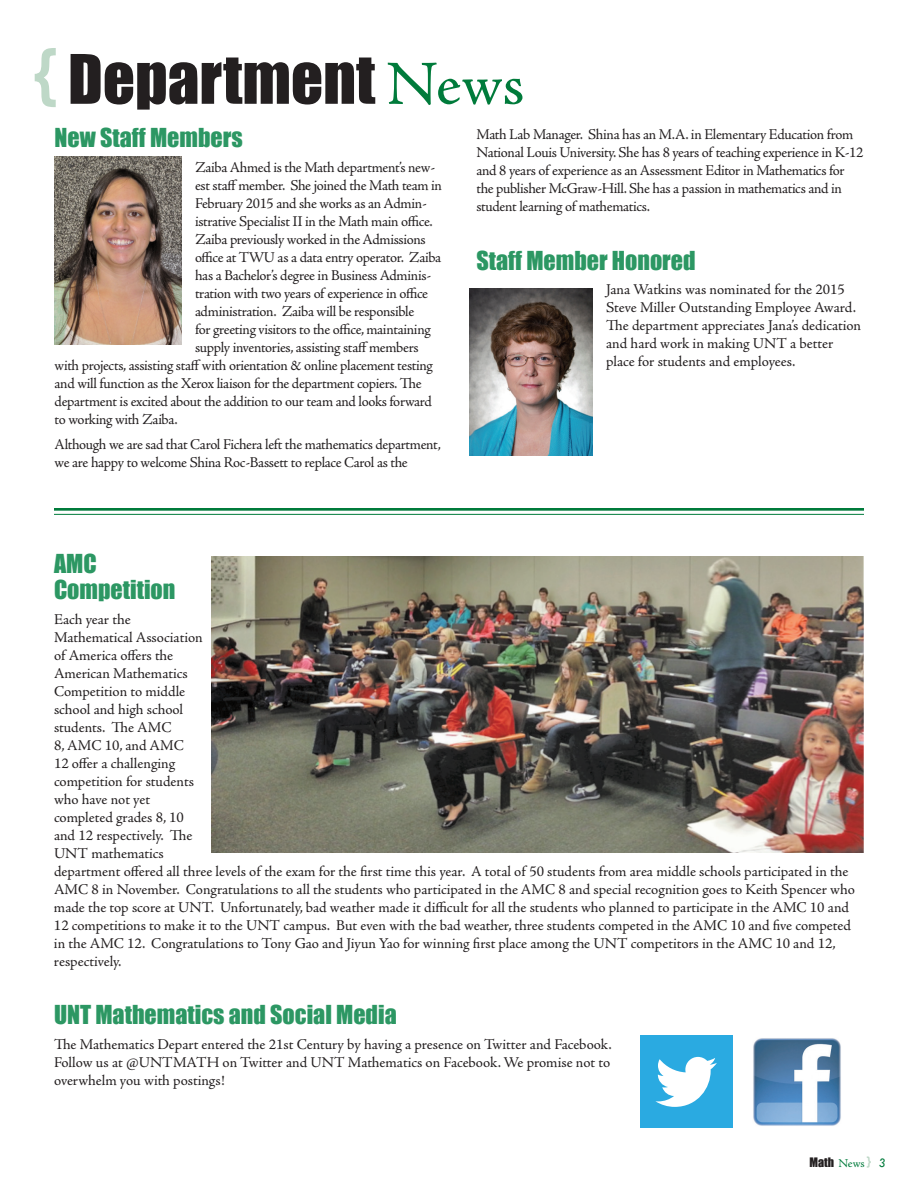
<style>
.page{position:relative;width:918px;height:1188px;background:#fff}
.page>*{position:absolute;margin:0;border:0;box-sizing:border-box;transform-origin:0 0}
.t1{font:63px "Impact";color:#231f20}
.t2{font:24px/25.5px "Impact";color:#2c9763}
.t3{font:15px/18px "Adobe Jenson Pro";letter-spacing:-.01em;color:#231f20}
.t4{font:12px "Impact";color:#231f20}
.s1{color:#bed8c7}
.s2{font-family:"Adobe Jenson Pro";color:#007b3b}
.s3{font-family:"Tw Cen";font-style:italic;font-size:13.5px;color:#007b3b}
</style>
<div class="page">
<hr style="left:54px;top:508px;width:810px;height:3px;background:#007b3b">
<hr style="left:54px;top:514px;width:810px;height:1px;background:#007b3b">
<img style="left:55px;top:157px;width:127px;height:187px">
<img style="left:470px;top:288px;width:123px;height:167px">
<img style="left:212px;top:557px;width:652px;height:295px">
<div style="left:640px;top:1036px;width:92px;height:92px;background:#2aaae1"></div>
<svg style="left:655px;top:1057px;width:62px;height:50px"></svg>
<img style="left:753px;top:1038px;width:88px;height:88px">
<h1 class="t1" style="left:34px;top:30px;width:492px"><span class="s1">{</span> Department <span class="s2">News</span></h1>
<h2 class="t2" style="left:55px;top:124px;width:190px">New Staff Members</h2>
<p class="t3" style="left:195px;top:159px;width:242px">Zaiba Ahmed is the Math department’s new-</p>
<p class="t3" style="left:195px;top:177px;width:249px">est staff member. She joined the Math team in</p>
<p class="t3" style="left:195px;top:195px;width:233px">February 2015 and she works as an Admin-</p>
<p class="t3" style="left:195px;top:213px;width:238px">istrative Specialist II in the Math main office.</p>
<p class="t3" style="left:195px;top:231px;width:232px">Zaiba previously worked in the Admissions</p>
<p class="t3" style="left:195px;top:249px;width:248px">office at TWU as a data entry operator. Zaiba</p>
<p class="t3" style="left:195px;top:267px;width:238px">has a Bachelor’s degree in Business Adminis-</p>
<p class="t3" style="left:195px;top:285px;width:235px">tration with two years of experience in office</p>
<p class="t3" style="left:195px;top:303px;width:221px">administration. Zaiba will be responsible</p>
<p class="t3" style="left:195px;top:321px;width:237px">for greeting visitors to the office, maintaining</p>
<p class="t3" style="left:195px;top:339px;width:225px">supply inventories, assisting staff members</p>
<p class="t3" style="left:55px;top:357px;width:380px">with projects, assisting staff with orientation &amp; online placement testing</p>
<p class="t3" style="left:55px;top:375px;width:368px">and will function as the Xerox liaison for the department copiers. The</p>
<p class="t3" style="left:55px;top:393px;width:379px">department is excited about the addition to our team and looks forward</p>
<p class="t3" style="left:55px;top:411px;width:124px">to working with Zaiba.</p>
<p class="t3" style="left:55px;top:436px;width:388px">Although we are sad that Carol Fichera left the mathematics department, we are happy to welcome Shina Roc-Bassett to replace Carol as the</p>
<p class="t3" style="left:476px;top:126px;width:388px">Math Lab Manager. Shina has an M.A. in Elementary Education from National Louis University. She has 8 years of teaching experience in K-12 and 8 years of experience as an Assessment Editor in Mathematics for the publisher McGraw-Hill. She has a passion in mathematics and in student learning of mathematics.</p>
<h2 class="t2" style="left:476px;top:247px;width:221px">Staff Member Honored</h2>
<p class="t3" style="left:606px;top:281px;width:256px">Jana Watkins was nominated for the 2015<br>Steve Miller Outstanding Employee Award.<br>The department appreciates Jana’s dedication and hard work in making UNT a better place for students and employees.</p>
<h2 class="t2" style="left:54px;top:551px;width:123px">AMC<br>Competition</h2>
<p class="t3" style="left:54px;top:610px;width:802px">Each year the<br>Mathematical Association<br>of America offers the<br>American Mathematics<br>Competition to middle<br>school and high school<br>students. The AMC<br>8, AMC 10, and AMC<br>12 offer a challenging<br>competition for students<br>who have not yet<br>completed grades 8, 10<br>and 12 respectively. The<br>UNT mathematics<br>department offered all three levels of the exam for the first time this year. A total of 50 students from area middle schools participated in the AMC 8 in November. Congratulations to all the students who participated in the AMC 8 and special recognition goes to Keith Spencer who made the top score at UNT. Unfortunately, bad weather made it difficult for all the students who planned to participate in the AMC 10 and 12 competitions to make it to the UNT campus. But even with the bad weather, three students competed in the AMC 10 and five competed in the AMC 12. Congratulations to Tony Gao and Jiyun Yao for winning first place among the UNT competitors in the AMC 10 and 12, respectively.</p>
<h2 class="t2" style="left:54px;top:1001px;width:344px">UNT Mathematics and Social Media</h2>
<p class="t3" style="left:54px;top:1035px;width:558px;text-align:justify">The Mathematics Depart entered the 21st Century by having a presence on Twitter and Facebook.<br>Follow us at @UNTMATH on Twitter and UNT Mathematics on Facebook. We promise not to overwhelm you with postings!</p>
<p class="t4" style="left:810px;top:1153px;width:77px">Math <span class="s2">News</span> <span class="s1">}</span> <span class="s3">3</span></p>
</div>
